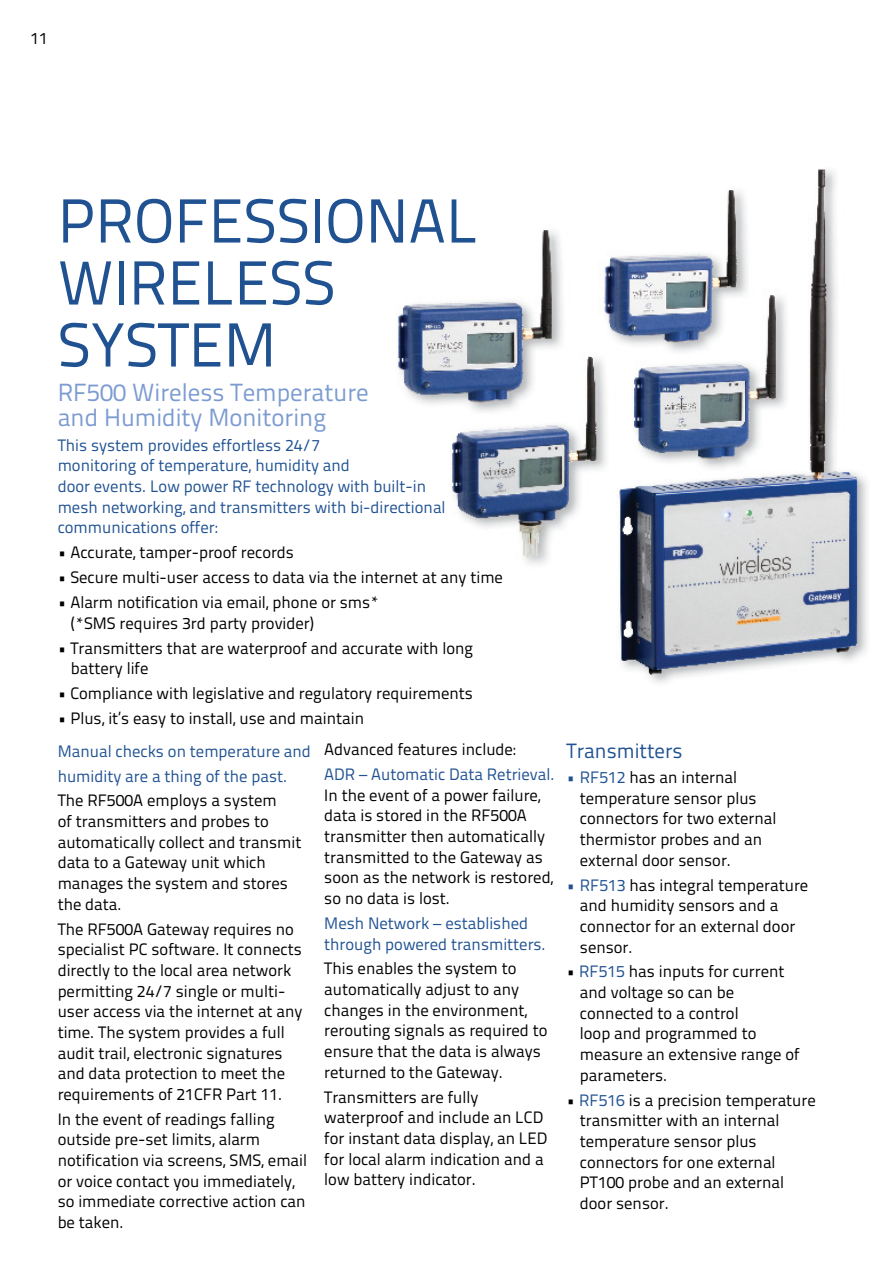
<style>
.page{position:relative;width:893px;height:1263px;background:#fff}
.page>*{position:absolute;margin:0;border:0;box-sizing:border-box;transform-origin:0 0}
.t1{font:61.95px/61.9px "Titillium Text 25 L 400 wt";color:#205292}
.t2{font:24.75px/24.9px "Titillium Text 25 L 400 wt";color:#7c9bd1}
.t3{font:20.7px "Titillium Text 25 L 400 wt";color:#205292}
.t4{font:16.5px/20.7px "Titillium Text 25 L 400 wt";color:#000}
.t5{font:16.5px/20.7px "Titillium Text 25 L 400 wt";color:#205292}
.s1{color:#205292}
</style>
<div class="page">
<img style="left:397px;top:169px;width:470px;height:514px">
<img style="left:388px;top:199px;width:87px;height:44px">
<p class="t4" style="left:30px;top:30px;width:19px">11</p>
<h1 class="t1" style="left:58px;top:196px;width:421px">PROFESSIONAL<br>WIRELESS<br>SYSTEM</h1>
<h2 class="t2" style="left:58px;top:382px;width:312px">RF500 Wireless Temperature and Humidity Monitoring</h2>
<p class="t5" style="left:58px;top:436px;width:389px">This system provides effortless 24/7<br>monitoring of temperature, humidity and<br>door events. Low power RF technology with built-in mesh networking, and transmitters with bi-directional communications offer:</p>
<p class="t4" style="left:58px;top:544px;width:238px">• Accurate, tamper-proof records</p>
<p class="t4" style="left:58px;top:569px;width:447px">• Secure multi-user access to data via the internet at any time</p>
<p class="t4" style="left:71px;top:593px;width:309px;text-indent:-13px">• Alarm notification via email, phone or sms* (*SMS requires 3rd party provider)</p>
<p class="t4" style="left:71px;top:639px;width:404px;text-indent:-13px">• Transmitters that are waterproof and accurate with long battery life</p>
<p class="t4" style="left:58px;top:684px;width:417px">• Compliance with legislative and regulatory requirements</p>
<p class="t4" style="left:58px;top:709px;width:308px">• Plus, it’s easy to install, use and maintain</p>
<p class="t5" style="left:58px;top:740px;width:255px;line-height:24.9px">Manual checks on temperature and humidity are a thing of the past.</p>
<p class="t4" style="left:58px;top:792px;width:245px">The RF500A employs a system<br>of transmitters and probes to automatically collect and transmit data to a Gateway unit which manages the system and stores the data.</p>
<p class="t4" style="left:58px;top:920px;width:246px">The RF500A Gateway requires no specialist PC software. It connects directly to the local area network permitting 24/7 single or multi&shy;user access via the internet at any time. The system provides a full audit trail, electronic signatures and data protection to meet the requirements of 21CFR Part 11.</p>
<p class="t4" style="left:58px;top:1110px;width:251px">In the event of readings falling outside pre-set limits, alarm notification via screens, SMS, email or voice contact you immediately, so immediate corrective action can be taken.</p>
<p class="t4" style="left:324px;top:741px;width:193px">Advanced features include:</p>
<p class="t5" style="left:324px;top:765px;width:232px">ADR – Automatic Data Retrieval.</p>
<p class="t4" style="left:324px;top:786px;width:231px">In the event of a power failure, data is stored in the RF500A transmitter then automatically transmitted to the Gateway as soon as the network is restored, so no data is lost.</p>
<p class="t5" style="left:324px;top:914px;width:223px">Mesh Network – established through powered transmitters.</p>
<p class="t4" style="left:324px;top:960px;width:225px">This enables the system to automatically adjust to any changes in the environment, rerouting signals as required to ensure that the data is always returned to the Gateway.</p>
<p class="t4" style="left:324px;top:1088px;width:224px">Transmitters are fully waterproof and include an LCD for instant data display, an LED for local alarm indication and a low battery indicator.</p>
<p class="t3" style="left:566px;top:743px;width:117px">Transmitters</p>
<p class="t4" style="left:580px;top:769px;width:198px;text-indent:-13px"><span class="s1">• RF512</span> has an internal temperature sensor plus connectors for two external thermistor probes and an external door sensor.</p>
<p class="t4" style="left:580px;top:876px;width:230px;text-indent:-13px"><span class="s1">• RF513</span> has integral temperature and humidity sensors and a connector for an external door sensor.</p>
<p class="t4" style="left:580px;top:963px;width:221px;text-indent:-13px">• <span class="s1">RF515</span> has inputs for current and voltage so can be connected to a control<br>loop and programmed to measure an extensive range of parameters.</p>
<p class="t4" style="left:580px;top:1091px;width:237px;text-indent:-13px">• <span class="s1">RF516</span> is a precision temperature transmitter with an internal temperature sensor plus connectors for one external<br>PT100 probe and an external door sensor.</p>
</div>
